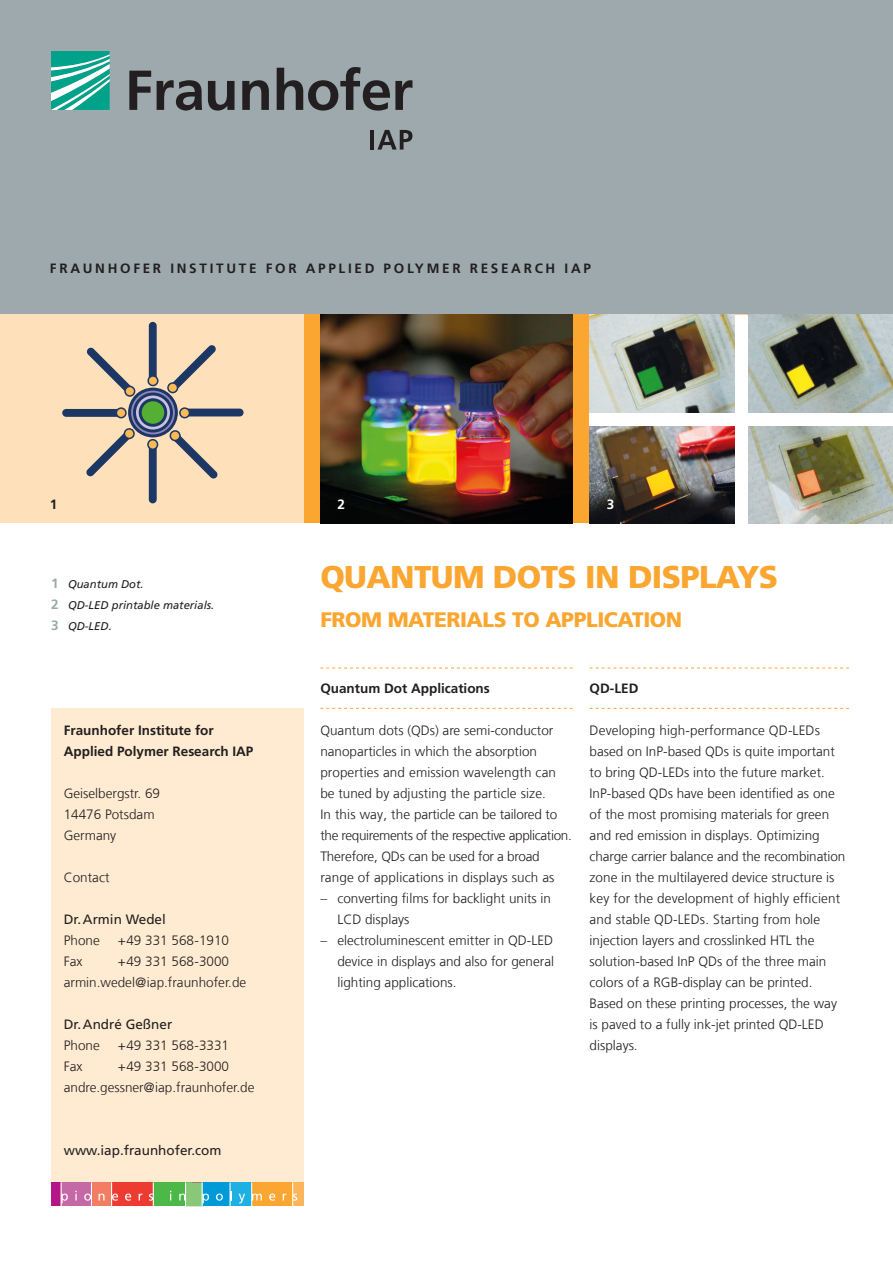
<style>
.page{position:relative;width:893px;height:1263px;background:#fff}
.page>*{position:absolute;margin:0;border:0;box-sizing:border-box;transform-origin:0 0}
._03_Standardüberschr{font:900 31.5px "Frutiger LT Com";letter-spacing:-.02em;color:#faa631}
._03_Standardüberschr-2{font:900 21px "Frutiger LT Com";letter-spacing:-.02em;color:#faa631}
._06_Fließtext{font:300 13.5px/21px "Frutiger LT Com";color:#231f20}
._07_Zwischenüberschr{font:700 13.5px "Frutiger LT Com";letter-spacing:.2em;color:#231f20}
._07_Zwischenüberschr-2{font:700 13.5px "Frutiger LT Com";color:#231f20}
._11_Zwischenüberschr{font:700 13.5px "Frutiger LT Com";color:#231f20}
.Internetadresse{font:13.5px "Frutiger LT Com";color:#231f20}
._06_Fließtext-2{font:13.5px "Frutiger LT Com";color:#231f20}
.t1{font:700 13.5px "Frutiger LT Com";color:#fff}
._07_Zwischenüberschr-3{font:700 13.5px "Frutiger LT Com";letter-spacing:.045em;color:#231f20}
._05_Marginalie_Bildu{font:italic 11.25px "Frutiger LT Com";color:#231f20}
.s1{font-weight:700;font-style:normal;font-size:13.5px;color:#9da9ad}
</style>
<div class="page">
<div style="left:0;top:0;width:893px;height:315px;background:#9da9ad"></div>
<svg style="left:51px;top:51px;width:59px;height:59px;background:#4abbaa"></svg>
<svg style="left:129px;top:67px;width:283px;height:44px"></svg>
<hr style="left:370px;top:130px;width:4px;height:20px;background:#231f20">
<svg style="left:377px;top:130px;width:35px;height:20px"></svg>
<div style="left:0;top:315px;width:893px;height:208px;background:#faa631"></div>
<div style="left:51px;top:1182px;width:252px;height:24px;background:#b41687"></div>
<div style="left:293px;top:1182px;width:10px;height:24px;background:#fbb65b"></div>
<svg style="left:60px;top:1182px;width:237px;height:24px;background:#a8977e"></svg>
<img style="left:590px;top:425px;width:145px;height:98px">
<div style="left:51px;top:708px;width:252px;height:474px;background:#feebd1"></div>
<svg style="left:320px;top:668px;width:253px;height:1px"></svg>
<svg style="left:320px;top:708px;width:253px;height:1px"></svg>
<svg style="left:590px;top:668px;width:259px;height:1px"></svg>
<svg style="left:590px;top:708px;width:259px;height:1px"></svg>
<div style="left:0;top:315px;width:303px;height:208px;background:#fee0bb"></div>
<img style="left:320px;top:315px;width:253px;height:208px">
<img style="left:590px;top:315px;width:145px;height:98px">
<img style="left:748px;top:315px;width:145px;height:98px">
<img style="left:748px;top:425px;width:145px;height:98px">
<svg style="left:130px;top:389px;width:46px;height:47px"></svg>
<div style="left:128px;top:388px;width:50px;height:49px;border:3px solid #1d3764;border-radius:50%"></div>
<svg style="left:134px;top:394px;width:37px;height:37px"></svg>
<div style="left:133px;top:392px;width:40px;height:40px;border:3px solid #1d3764;border-radius:50%"></div>
<div style="left:140px;top:400px;width:26px;height:25px;background:#54af33;border-radius:50%"></div>
<div style="left:139px;top:398px;width:28px;height:29px;border:3px solid #1d3764;border-radius:50%"></div>
<div style="left:150px;top:323px;width:6px;height:58px;background:#1d3764;border-radius:3px"></div>
<div style="left:149px;top:322px;width:8px;height:59px;border:2px solid #1d3764;border-radius:3px"></div>
<div style="left:150px;top:444px;width:6px;height:59px;background:#1d3764;border-radius:3px"></div>
<div style="left:149px;top:444px;width:8px;height:59px;border:2px solid #1d3764;border-radius:3px"></div>
<div style="left:185px;top:409px;width:58px;height:7px;background:#1d3764;border-radius:3px"></div>
<div style="left:184px;top:409px;width:60px;height:7px;border:2px solid #1d3764;border-radius:3px"></div>
<div style="left:63px;top:410px;width:58px;height:6px;background:#1d3764;border-radius:3px"></div>
<div style="left:62px;top:409px;width:60px;height:8px;border:2px solid #1d3764;border-radius:3px"></div>
<svg style="left:173px;top:345px;width:43px;height:46px"></svg>
<svg style="left:86px;top:430px;width:45px;height:47px"></svg>
<svg style="left:174px;top:436px;width:44px;height:43px"></svg>
<svg style="left:87px;top:347px;width:46px;height:44px"></svg>
<div style="left:148px;top:376px;width:10px;height:9px;background:#faba57;border-radius:50%"></div>
<div style="left:147px;top:375px;width:11px;height:11px;border:2px solid #1d3764;border-radius:50%"></div>
<div style="left:168px;top:383px;width:10px;height:10px;background:#faba57;border-radius:50%"></div>
<div style="left:167px;top:382px;width:11px;height:11px;border:2px solid #1d3764;border-radius:50%"></div>
<div style="left:148px;top:440px;width:10px;height:9px;background:#faba57;border-radius:50%"></div>
<div style="left:147px;top:439px;width:11px;height:11px;border:2px solid #1d3764;border-radius:50%"></div>
<div style="left:170px;top:431px;width:10px;height:9px;background:#faba57;border-radius:50%"></div>
<div style="left:170px;top:430px;width:11px;height:11px;border:2px solid #1d3764;border-radius:50%"></div>
<div style="left:180px;top:408px;width:9px;height:10px;background:#faba57;border-radius:50%"></div>
<div style="left:179px;top:407px;width:11px;height:11px;border:2px solid #1d3764;border-radius:50%"></div>
<div style="left:116px;top:408px;width:10px;height:10px;background:#faba57;border-radius:50%"></div>
<div style="left:116px;top:407px;width:11px;height:11px;border:2px solid #1d3764;border-radius:50%"></div>
<div style="left:125px;top:386px;width:10px;height:10px;background:#faba57;border-radius:50%"></div>
<div style="left:124px;top:386px;width:11px;height:11px;border:2px solid #1d3764;border-radius:50%"></div>
<div style="left:124px;top:429px;width:10px;height:9px;background:#faba57;border-radius:50%"></div>
<div style="left:124px;top:428px;width:11px;height:11px;border:2px solid #1d3764;border-radius:50%"></div>
<div style="left:735px;top:315px;width:13px;height:208px;background:#fff"></div>
<div style="left:590px;top:413px;width:303px;height:12px;background:#fff"></div>
<p class="_07_Zwischenüberschr" style="left:50px;top:260px;width:542px">FRAUNHOFER INSTITUTE FOR APPLIED POLYMER RESEARCH IAP</p>
<p class="_07_Zwischenüberschr-3" style="left:50px;top:496px;width:9px">1</p>
<p class="t1" style="left:337px;top:496px;width:9px">2</p>
<p class="t1" style="left:607px;top:496px;width:9px">3</p>
<p class="_05_Marginalie_Bildu" style="left:51px;top:578px;width:94px"><span class="s1">1</span> Quantum Dot.</p>
<p class="_05_Marginalie_Bildu" style="left:51px;top:599px;width:165px"><span class="s1">2</span> QD-LED printable materials.</p>
<p class="_05_Marginalie_Bildu" style="left:51px;top:620px;width:62px"><span class="s1">3</span> QD-LED.</p>
<p class="_07_Zwischenüberschr-2" style="left:64px;top:722px;width:152px">Fraunhofer Institute for</p>
<p class="_07_Zwischenüberschr-2" style="left:64px;top:743px;width:191px">Applied Polymer Research IAP</p>
<p class="_06_Fließtext" style="left:64px;top:783px;width:98px">Geiselbergstr. 69</p>
<p class="_06_Fließtext" style="left:64px;top:804px;width:92px">14476 Potsdam</p>
<p class="_06_Fließtext" style="left:64px;top:825px;width:54px">Germany</p>
<p class="_06_Fließtext" style="left:64px;top:867px;width:47px">Contact</p>
<p class="Internetadresse" style="left:64px;top:911px;width:104px">Dr.Armin Wedel</p>
<p class="_06_Fließtext" style="left:64px;top:930px;width:38px">Phone</p>
<p class="_06_Fließtext" style="left:118px;top:930px;width:113px">+49 331 568-1910</p>
<p class="_06_Fließtext" style="left:64px;top:951px;width:20px">Fax</p>
<p class="_06_Fließtext" style="left:118px;top:951px;width:113px">+49 331 568-3000</p>
<p class="_06_Fließtext" style="left:64px;top:972px;width:184px">armin.wedel@iap.fraunhofer.de</p>
<p class="Internetadresse" style="left:64px;top:1016px;width:110px">Dr.André Geßner</p>
<p class="_06_Fließtext" style="left:64px;top:1035px;width:38px">Phone</p>
<p class="_06_Fließtext" style="left:118px;top:1035px;width:113px">+49 331 568-3331</p>
<p class="_06_Fließtext" style="left:64px;top:1056px;width:20px">Fax</p>
<p class="_06_Fließtext" style="left:118px;top:1056px;width:113px">+49 331 568-3000</p>
<p class="_06_Fließtext" style="left:64px;top:1077px;width:192px">andre.gessner@iap.fraunhofer.de</p>
<p class="_06_Fließtext-2" style="left:64px;top:1142px;width:159px">www.iap.fraunhofer.com</p>
<p class="_03_Standardüberschr" style="left:320px;top:558px;width:459px">QUANTUM DOTS IN DISPLAYS</p>
<p class="_03_Standardüberschr-2" style="left:320px;top:607px;width:363px">FROM MATERIALS TO APPLICATION</p>
<p class="_11_Zwischenüberschr" style="left:320px;top:680px;width:171px">Quantum Dot Applications</p>
<p class="_06_Fließtext" style="left:320px;top:720px;width:253px">Quantum dots (QDs) are semi-conductor nanoparticles in which the absorption properties and emission wavelength can be tuned by adjusting the particle size.<br>In this way, the particle can be tailored to the requirements of the respective application.<br>Therefore, QDs can be used for a broad range of applications in displays such as</p>
<p class="_06_Fließtext" style="left:337px;top:888px;width:215px;text-indent:-17px">– converting films for backlight units in<br>LCD displays</p>
<p class="_06_Fließtext" style="left:337px;top:930px;width:218px;text-align:justify;text-indent:-17px">– electroluminescent emitter in QD-LED device in displays and also for general lighting applications.</p>
<p class="_11_Zwischenüberschr" style="left:590px;top:680px;width:50px">QD-LED</p>
<p class="_06_Fließtext" style="left:590px;top:720px;width:257px">Developing high-performance QD-LEDs based on InP-based QDs is quite important to bring QD-LEDs into the future market.<br>InP-based QDs have been identified as one of the most promising materials for green and red emission in displays. Optimizing charge carrier balance and the recombination zone in the multilayered device structure is key for the development of highly efficient and stable QD-LEDs. Starting from hole injection layers and crosslinked HTL the solution-based InP QDs of the three main colors of a RGB-display can be printed.<br>Based on these printing processes, the way is paved to a fully ink-jet printed QD-LED displays.</p>
</div>
